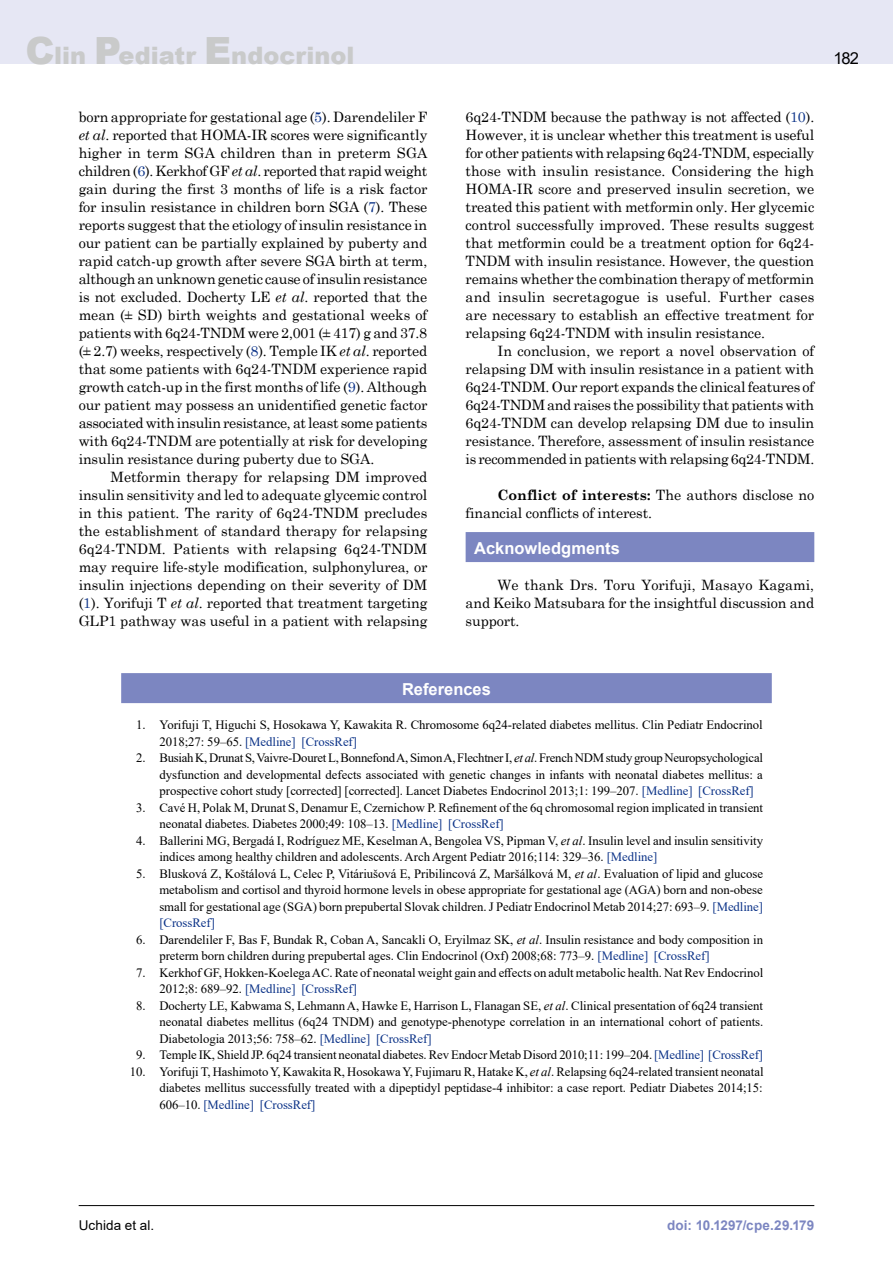
<style>
.page{position:relative;width:893px;height:1263px;background:#fff}
.page>*{position:absolute;margin:0;border:0;box-sizing:border-box;transform-origin:0 0}
.t1{font:900 24px "Arial";color:#c9caca}
.t2{font:700 16.5px "Arial";color:#fff}
.t3{font:16.5px "Arial";color:#000}
.t4{font:14.25px/18px "Century Schoolbook";letter-spacing:-.01em;color:#000;text-align:justify}
.t5{font:700 13.5px "Arial";letter-spacing:.01em;color:#7c86c1}
.t6{font:13.5px "Arial";letter-spacing:.005em;color:#000}
.t7{font:12.75px/16.5px "Times New Roman";letter-spacing:-.005em;color:#000}
.s1{font-size:37.5px}
.s2{color:#0c3388}
.s3{font-style:italic}
.s4{font-weight:700}
</style>
<div class="page">
<div style="left:0;top:0;width:893px;height:64px;background:#e6e7f4"></div>
<hr style="left:79px;top:1205px;width:735px;height:1px;background:#000">
<div style="left:466px;top:532px;width:348px;height:30px;background:#7c86c1"></div>
<div style="left:121px;top:673px;width:651px;height:30px;background:#7c86c1"></div>
<h1 class="t1" style="left:26px;top:38px;width:330px"><span class="s1">C</span>lin <span class="s1">P</span>ediatr <span class="s1">E</span>ndocrinol</h1>
<p class="t4" style="left:79px;top:106px;width:350px">born appropriate for gestational age (<span class="s2">5</span>). Darendeliler F <span class="s3">et al</span>. reported that HOMA-IR scores were significantly higher in term SGA children than in preterm SGA children (<span class="s2">6</span>). Kerkhof GF <span class="s3">et al</span>. reported that rapid weight gain during the first 3 months of life is a risk factor for insulin resistance in children born SGA (<span class="s2">7</span>). These reports suggest that the etiology of insulin resistance in our patient can be partially explained by puberty and rapid catch-up growth after severe SGA birth at term, although an unknown genetic cause of insulin resistance is not excluded. Docherty LE <span class="s3">et al</span>. reported that the mean (± SD) birth weights and gestational weeks of patients with 6q24-TNDM were 2,001 (± 417) g and 37.8 (± 2.7) weeks, respectively (<span class="s2">8</span>). Temple IK <span class="s3">et al</span>. reported that some patients with 6q24-TNDM experience rapid growth catch-up in the first months of life (<span class="s2">9</span>). Although our patient may possess an unidentified genetic factor associated with insulin resistance, at least some patients with 6q24-TNDM are potentially at risk for developing insulin resistance during puberty due to SGA.</p>
<p class="t4" style="left:79px;top:466px;width:350px;text-indent:32px">Metformin therapy for relapsing DM improved insulin sensitivity and led to adequate glycemic control in this patient. The rarity of 6q24-TNDM precludes the establishment of standard therapy for relapsing 6q24-TNDM. Patients with relapsing 6q24-TNDM may require life-style modification, sulphonylurea, or insulin injections depending on their severity of DM (<span class="s2">1</span>). Yorifuji T <span class="s3">et al</span>. reported that treatment targeting GLP1 pathway was useful in a patient with relapsing</p>
<p class="t4" style="left:466px;top:106px;width:350px">6q24-TNDM because the pathway is not affected (<span class="s2">10</span>).<br>However, it is unclear whether this treatment is useful for other patients with relapsing 6q24-TNDM, especially those with insulin resistance. Considering the high HOMA-IR score and preserved insulin secretion, we treated this patient with metformin only. Her glycemic control successfully improved. These results suggest that metformin could be a treatment option for 6q24- TNDM with insulin resistance. However, the question remains whether the combination therapy of metformin and insulin secretagogue is useful. Further cases are necessary to establish an effective treatment for relapsing 6q24-TNDM with insulin resistance.</p>
<p class="t4" style="left:466px;top:340px;width:350px;text-indent:32px">In conclusion, we report a novel observation of relapsing DM with insulin resistance in a patient with 6q24-TNDM. Our report expands the clinical features of 6q24-TNDM and raises the possibility that patients with 6q24-TNDM can develop relapsing DM due to insulin resistance. Therefore, assessment of insulin resistance is recommended in patients with relapsing 6q24-TNDM.</p>
<p class="t4" style="left:466px;top:484px;width:350px;text-indent:32px"><span class="s4">Conflict of interests:</span> The authors disclose no financial conflicts of interest.</p>
<p class="t2" style="left:474px;top:536px;width:147px">Acknowledgments</p>
<p class="t4" style="left:466px;top:574px;width:350px;text-indent:32px">We thank Drs. Toru Yorifuji, Masayo Kagami, and Keiko Matsubara for the insightful discussion and support.</p>
<p class="t3" style="left:833px;top:47px;width:27px">182</p>
<p class="t2" style="left:402px;top:677px;width:90px">References</p>
<p class="t7" style="left:159px;top:716px;width:605px;text-indent:-23px">1. Yorifuji T, Higuchi S, Hosokawa Y, Kawakita R. Chromosome 6q24-related diabetes mellitus. Clin Pediatr Endocrinol<br>2018;27: 59–65. <span class="s2">[Medline] [CrossRef]</span></p>
<p class="t7" style="left:159px;top:749px;width:605px;text-align:justify;text-indent:-23px">2. Busiah K, Drunat S, Vaivre-Douret L, Bonnefond A, Simon A, Flechtner I, <span class="s3">et al</span>. French NDM study group Neuropsychological dysfunction and developmental defects associated with genetic changes in infants with neonatal diabetes mellitus: a prospective cohort study [corrected] [corrected]. Lancet Diabetes Endocrinol 2013;1: 199–207. <span class="s2">[Medline] [CrossRef]</span></p>
<p class="t7" style="left:159px;top:799px;width:605px;text-indent:-23px">3. Cavé H, Polak M, Drunat S, Denamur E, Czernichow P. Refinement of the 6q chromosomal region implicated in transient neonatal diabetes. Diabetes 2000;49: 108–13. <span class="s2">[Medline] [CrossRef]</span></p>
<p class="t7" style="left:159px;top:832px;width:605px;text-indent:-23px">4. Ballerini MG, Bergadá I, Rodríguez ME, Keselman A, Bengolea VS, Pipman V, <span class="s3">et al</span>. Insulin level and insulin sensitivity indices among healthy children and adolescents. Arch Argent Pediatr 2016;114: 329–36. <span class="s2">[Medline]</span></p>
<p class="t7" style="left:159px;top:865px;width:605px;text-align:justify;text-indent:-23px">5. Blusková Z, Koštálová L, Celec P, Vitáriušová E, Pribilincová Z, Maršálková M, <span class="s3">et al</span>. Evaluation of lipid and glucose metabolism and cortisol and thyroid hormone levels in obese appropriate for gestational age (AGA) born and non-obese small for gestational age (SGA) born prepubertal Slovak children. J Pediatr Endocrinol Metab 2014;27: 693–9. <span class="s2">[Medline] [CrossRef]</span></p>
<p class="t7" style="left:159px;top:931px;width:605px;text-indent:-23px">6. Darendeliler F, Bas F, Bundak R, Coban A, Sancakli O, Eryilmaz SK, <span class="s3">et al</span>. Insulin resistance and body composition in preterm born children during prepubertal ages. Clin Endocrinol (Oxf) 2008;68: 773–9. <span class="s2">[Medline] [CrossRef]</span></p>
<p class="t7" style="left:159px;top:964px;width:605px;text-indent:-23px">7. Kerkhof GF, Hokken-KoelegaAC. Rate of neonatal weight gain and effects on adult metabolic health. Nat Rev Endocrinol<br>2012;8: 689–92. <span class="s2">[Medline] [CrossRef]</span></p>
<p class="t7" style="left:159px;top:997px;width:606px;text-align:justify;text-indent:-23px">8. Docherty LE, Kabwama S, Lehmann A, Hawke E, Harrison L, Flanagan SE, <span class="s3">et al</span>. Clinical presentation of 6q24 transient neonatal diabetes mellitus (6q24 TNDM) and genotype-phenotype correlation in an international cohort of patients.<br>Diabetologia 2013;56: 758–62. <span class="s2">[Medline] [CrossRef]</span></p>
<p class="t7" style="left:136px;top:1046px;width:628px">9. Temple IK, Shield JP. 6q24 transient neonatal diabetes. Rev Endocr Metab Disord 2010;11: 199–204. <span class="s2">[Medline] [CrossRef]</span></p>
<p class="t7" style="left:159px;top:1063px;width:606px;text-align:justify;text-indent:-30px">10. Yorifuji T, Hashimoto Y, Kawakita R, Hosokawa Y, Fujimaru R, Hatake K, <span class="s3">et al</span>. Relapsing 6q24-related transient neonatal diabetes mellitus successfully treated with a dipeptidyl peptidase-4 inhibitor: a case report. Pediatr Diabetes 2014;15:<br>606–10. <span class="s2">[Medline] [CrossRef]</span></p>
<p class="t6" style="left:79px;top:1216px;width:77px">Uchida et al.</p>
<p class="t5" style="left:667px;top:1216px;width:149px">doi: 10.1297/cpe.29.179</p>
</div>
